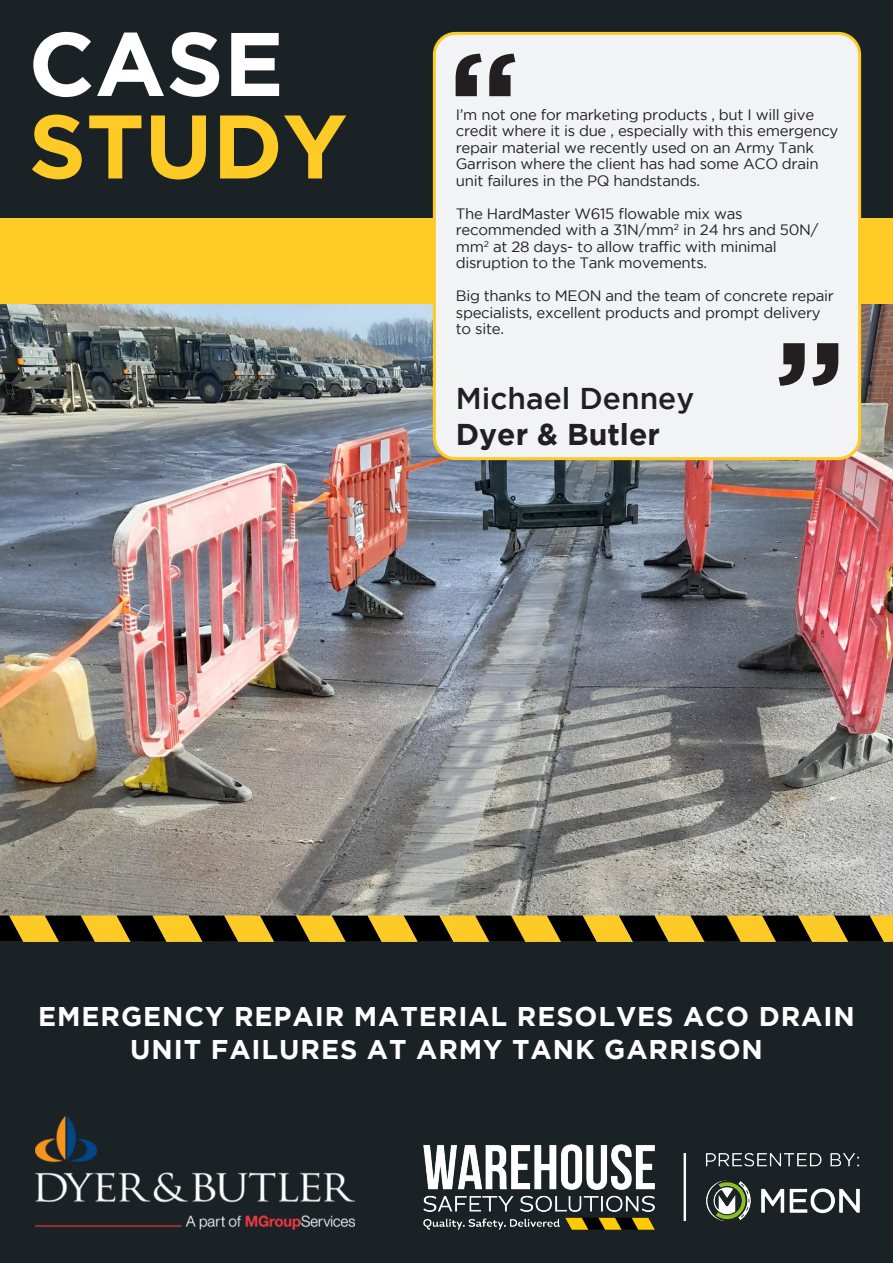
<style>
.page{position:relative;width:893px;height:1263px;background:#1b2225}
.page>*{position:absolute;margin:0;border:0;box-sizing:border-box;transform-origin:0 0}
.t1{font:500 30px "Gotham";color:#231f20}
.t2{font:700 30px "Gotham";color:#231f20}
.Gotham_11pt{font:700 27px/33px "Gotham";letter-spacing:.035em;color:#fff;text-align:center}
.t3{font:15px/16.5px "Gotham";letter-spacing:-.02em;color:#231f20}
</style>
<div class="page">
<img style="left:0;top:303px;width:893px;height:612px">
<svg style="left:33px;top:32px;width:58px;height:65px"></svg>
<svg style="left:97px;top:32px;width:122px;height:65px"></svg>
<svg style="left:231px;top:33px;width:48px;height:63px"></svg>
<svg style="left:32px;top:115px;width:50px;height:64px"></svg>
<svg style="left:89px;top:115px;width:52px;height:63px"></svg>
<svg style="left:151px;top:115px;width:55px;height:64px"></svg>
<svg style="left:220px;top:115px;width:58px;height:63px"></svg>
<svg style="left:284px;top:115px;width:62px;height:63px"></svg>
<div style="left:0;top:218px;width:893px;height:85px;background:#fecb26"></div>
<div style="left:434px;top:33px;width:426px;height:426px;background:#f2f3f4;border-radius:21px"></div>
<div style="left:433px;top:32px;width:428px;height:428px;border:3px solid #fecb26;border-radius:21px"></div>
<svg style="left:779px;top:343px;width:59px;height:43px"></svg>
<svg style="left:456px;top:54px;width:59px;height:42px"></svg>
<img style="left:35px;top:1116px;width:320px;height:114px">
<img style="left:423px;top:1144px;width:437px;height:86px">
<svg style="left:0;top:915px;width:893px;height:27px;background:#7f6717"></svg>
<p class="t3" style="left:456px;top:106px;width:384px">I’m not one for marketing products , but I will give credit where it is due , especially with this emergency repair material we recently used on an Army Tank Garrison where the client has had some ACO drain unit failures in the PQ handstands.</p>
<p class="t3" style="left:456px;top:205px;width:364px">The HardMaster W615 flowable mix was recommended with a 31N/mm<sup>2</sup> in 24 hrs and 50N/ mm<sup>2</sup> at 28 days- to allow traffic with minimal disruption to the Tank movements.</p>
<p class="t3" style="left:456px;top:287px;width:379px">Big thanks to MEON and the team of concrete repair specialists, excellent products and prompt delivery to site.</p>
<p class="t1" style="left:456px;top:382px;width:240px">Michael Denney</p>
<p class="t2" style="left:456px;top:417px;width:206px">Dyer &amp; Butler</p>
<p class="Gotham_11pt" style="left:38px;top:999px;width:818px">EMERGENCY REPAIR MATERIAL RESOLVES ACO DRAIN<br>UNIT FAILURES AT ARMY TANK GARRISON</p>
</div>
